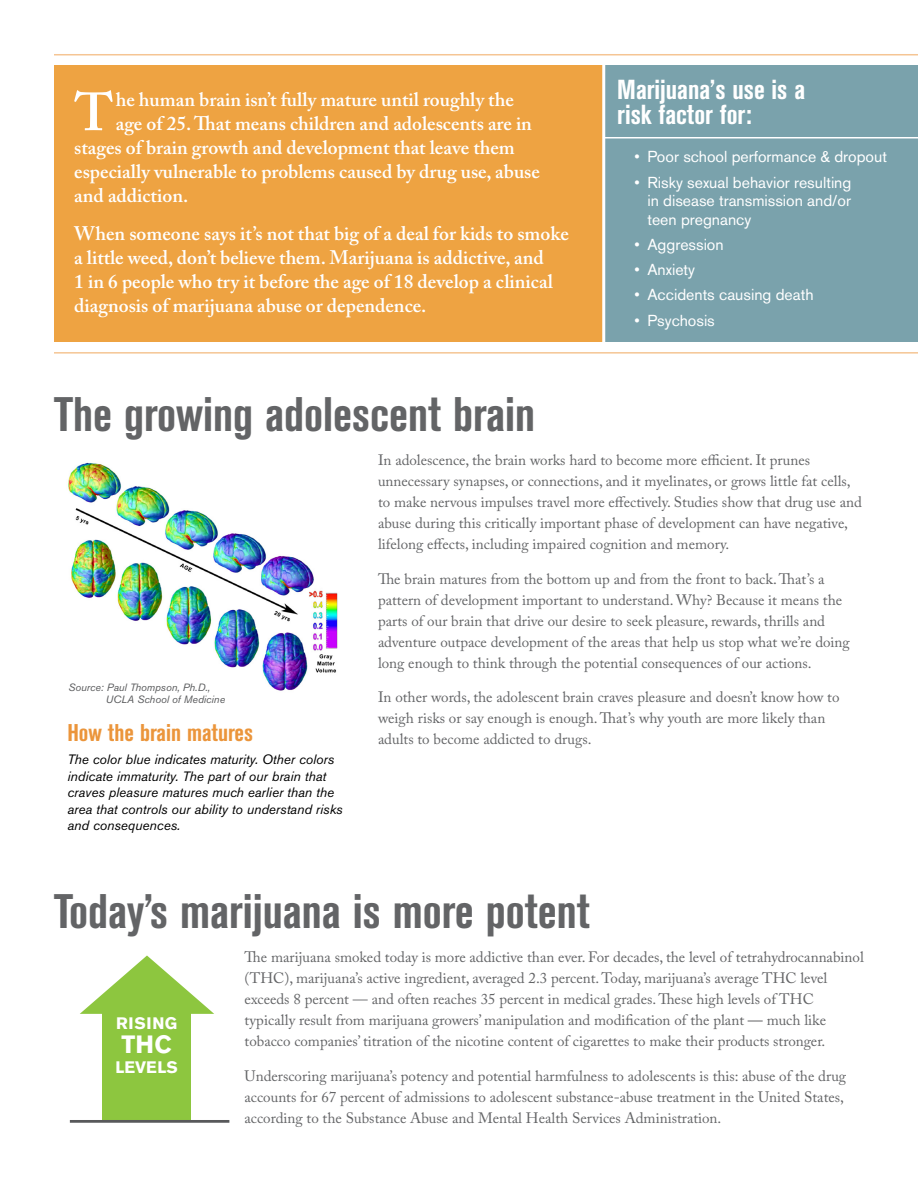
<style>
.page{position:relative;width:918px;height:1188px;background:#fff}
.page>*{position:absolute;margin:0;border:0;box-sizing:border-box;transform-origin:0 0}
.t1{font:600 53.25px "Adobe Caslon Pro";color:#fff}
.t2{font:700 condensed 48px "Akzidenz Grotesk BE";color:#636466}
.t3{font:700 condensed 27.3px/25.8px "Akzidenz Grotesk BE";color:#fff}
.t4{font:700 24.75px "Akzidenz Grotesk BE";color:#fff}
.t5{font:700 condensed 24px "Akzidenz Grotesk BE";color:#eb953b}
.t6{font:600 19.5px/24px "Adobe Caslon Pro";color:#fff}
.t7{font:700 16.5px "Akzidenz Grotesk BE";letter-spacing:.03em;color:#fff}
.t8{font:15.75px/18.6px "Akzidenz Grotesk BE";color:#fff;text-align:justify}
.t9{font:15px/21px "Adobe Caslon Pro";color:#636466}
.t10{font:italic 13.5px/16.5px "Akzidenz Grotesk BE";color:#000}
.t11{font:italic 10.5px/12.6px "Akzidenz Grotesk BE";color:#58595b}
.s1{color:#4d4d4f}
</style>
<div class="page">
<div style="left:54px;top:65px;width:864px;height:277px;background:#eea342"></div>
<div style="left:604px;top:65px;width:314px;height:277px;background:#7aa2ac"></div>
<hr style="left:605px;top:137px;width:313px;height:1px;background:#fff">
<hr style="left:54px;top:54px;width:864px;height:1px;background:#f5c594">
<hr style="left:54px;top:352px;width:864px;height:2px;background:#f5c594">
<img style="left:68px;top:462px;width:270px;height:229px">
<hr style="left:602px;top:60px;width:3px;height:287px;background:#fff">
<svg style="left:80px;top:956px;width:134px;height:58px"></svg>
<div style="left:103px;top:1013px;width:88px;height:109px;background:#8dc63f"></div>
<hr style="left:70px;top:1120px;width:159px;height:3px;background:#58595b">
<p class="t1" style="left:75px;top:81px;width:40px">T</p>
<p class="t6" style="left:116px;top:87px;width:400px">he human brain isn’t fully mature until roughly the</p>
<p class="t6" style="left:116px;top:111px;width:418px">age of 25. That means children and adolescents are in</p>
<p class="t6" style="left:74px;top:135px;width:442px">stages of brain growth and development that leave them</p>
<p class="t6" style="left:74px;top:159px;width:467px">especially vulnerable to problems caused by drug use, abuse</p>
<p class="t6" style="left:74px;top:183px;width:116px">and addiction.</p>
<p class="t6" style="left:74px;top:221px;width:496px">When someone says it’s not that big of a deal for kids to smoke a little weed, don’t believe them. Marijuana is addictive, and<br>1 in 6 people who try it before the age of 18 develop a clinical diagnosis of marijuana abuse or dependence.</p>
<p class="t3" style="left:617px;top:77px;width:189px">Marijuana’s use is a risk factor for:</p>
<p class="t8" style="left:635px;top:148px;width:254px">• Poor school performance &amp; dropout</p>
<p class="t8" style="left:647px;top:173px;width:205px;text-indent:-13px">• Risky sexual behavior resulting in disease transmission and/or teen pregnancy</p>
<p class="t8" style="left:635px;top:235px;width:91px">• Aggression</p>
<p class="t8" style="left:635px;top:260px;width:62px">• Anxiety</p>
<p class="t8" style="left:635px;top:286px;width:181px">• Accidents causing death</p>
<p class="t8" style="left:635px;top:311px;width:82px">• Psychosis</p>
<p class="t2" style="left:54px;top:387px;width:483px">The growing adolescent brain</p>
<p class="t9" style="left:378px;top:450px;width:485px">In adolescence, the brain works hard to become more efficient. It prunes unnecessary synapses, or connections, and it myelinates, or grows little fat cells, to make nervous impulses travel more effectively. Studies show that drug use and abuse during this critically important phase of development can have negative, lifelong effects, including impaired cognition and memory.</p>
<p class="t9" style="left:378px;top:568px;width:473px">The brain matures from the bottom up and from the front to back. That’s a pattern of development important to understand. Why? Because it means the parts of our brain that drive our desire to seek pleasure, rewards, thrills and adventure outpace development of the areas that help us stop what we’re doing long enough to think through the potential consequences of our actions.</p>
<p class="t9" style="left:378px;top:687px;width:463px">In other words, the adolescent brain craves pleasure and doesn’t know how to weigh risks or say enough is enough. That’s why youth are more likely than adults to become addicted to drugs.</p>
<p class="t11" style="left:106px;top:681px;width:121px;text-indent:-37px">Source: Paul Thompson, Ph.D.,<br>UCLA School of Medicine</p>
<p class="t5" style="left:68px;top:719px;width:187px">How the brain matures</p>
<p class="t10" style="left:68px;top:751px;width:277px">The color blue indicates maturity. Other colors indicate immaturity. The part of our brain that craves pleasure matures much earlier than the area that controls our ability to understand risks and consequences.</p>
<p class="t2" style="left:54px;top:884px;width:537px">Today’s marijuana is more potent</p>
<p class="t9" style="left:245px;top:947px;width:621px">The marijuana smoked today is more addictive than ever. For decades, the level of tetrahydrocannabinol (THC), marijuana’s active ingredient, averaged 2.3 percent. Today, marijuana’s average THC level exceeds 8 percent — and often reaches 35 percent in medical grades. These high levels of THC typically result from marijuana growers’ manipulation and modification of the plant <span class="s1">—</span> much like tobacco companies’ titration of the nicotine content of cigarettes to make their products stronger.</p>
<p class="t9" style="left:245px;top:1065px;width:603px">Underscoring marijuana’s potency and potential harmfulness to adolescents is this: abuse of the drug accounts for 67 percent of admissions to adolescent substance-abuse treatment in the United States, according to the Substance Abuse and Mental Health Services Administration.</p>
<p class="t7" style="left:116px;top:1013px;width:63px">RISING</p>
<p class="t4" style="left:122px;top:1030px;width:52px">THC</p>
<p class="t7" style="left:115px;top:1057px;width:64px">LEVELS</p>
</div>
